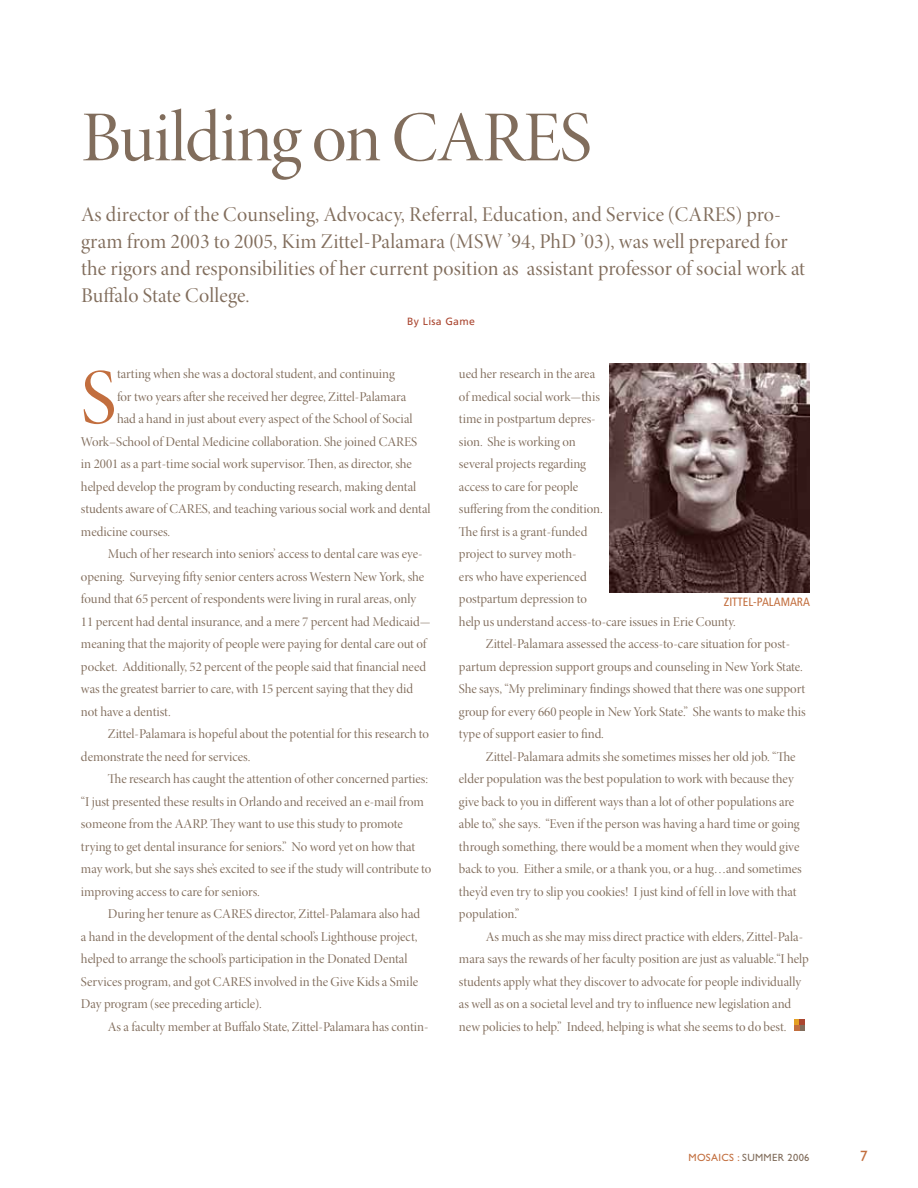
<style>
.page{position:relative;width:918px;height:1188px;background:#fff}
.page>*{position:absolute;margin:0;border:0;box-sizing:border-box;transform-origin:0 0}
.t1{font:79.5px "Minion Pro Disp";color:#c26e3e}
.t2{font:72px "Minion Pro Disp";letter-spacing:-.02em;color:#816d5c}
.t3{font:21px/27px "Minion Pro Disp";letter-spacing:.005em;color:#816d5c}
.t4{font:15px "Gill Sans Std";color:#c26e3e}
.t5{font:13.5px "Minion Pro Disp";letter-spacing:-.005em;color:#816d5c}
.t6{font:condensed 12px "Frutiger LT Std";color:#c26e3e}
.t7{font:10.5px "Gill Sans Std";letter-spacing:.03em;color:#816d5c}
.t8{font:10.5px "Frutiger LT Std";letter-spacing:.03em;color:#aa4630}
.s1{color:#c26e3e}
</style>
<div class="page">
<svg style="left:794px;top:1020px;width:11px;height:10px"></svg>
<img style="left:610px;top:364px;width:200px;height:229px">
<h2 class="t2" style="left:81px;top:94px;width:512px">Building on CARES</h2>
<p class="t3" style="left:81px;top:201px;width:726px">As director of the Counseling, Advocacy, Referral, Education, and Service (CARES) pro&shy;gram from 2003 to 2005, Kim Zittel-Palamara (MSW ’94, PhD ’03), was well prepared for the rigors and responsibilities of her current position as assistant professor of social work at Buffalo State College.</p>
<p class="t8" style="left:407px;top:315px;width:69px">By Lisa Game</p>
<p class="t5" style="left:117px;top:366px;width:279px">tarting when she was a doctoral student, and continuing</p>
<p class="t5" style="left:117px;top:388px;width:291px">for two years after she received her degree, Zittel-Palamara</p>
<p class="t5" style="left:117px;top:411px;width:297px">had a hand in just about every aspect of the School of Social</p>
<p class="t5" style="left:81px;top:433px;width:338px">Work–School of Dental Medicine collaboration. She joined CARES</p>
<p class="t5" style="left:81px;top:456px;width:332px">in 2001 as a part-time social work supervisor. Then, as director, she</p>
<p class="t5" style="left:81px;top:478px;width:337px">helped develop the program by conducting research, making dental</p>
<p class="t5" style="left:81px;top:501px;width:351px">students aware of CARES, and teaching various social work and dental</p>
<p class="t5" style="left:81px;top:523px;width:91px">medicine courses.</p>
<p class="t5" style="left:108px;top:546px;width:316px">Much of her research into seniors’ access to dental care was eye-</p>
<p class="t5" style="left:81px;top:568px;width:345px">opening. Surveying fifty senior centers across Western New York, she</p>
<p class="t5" style="left:81px;top:591px;width:337px">found that 65 percent of respondents were living in rural areas, only</p>
<p class="t5" style="left:81px;top:613px;width:351px">11 percent had dental insurance, and a mere 7 percent had Medicaid—</p>
<p class="t5" style="left:81px;top:636px;width:347px">meaning that the majority of people were paying for dental care out of</p>
<p class="t5" style="left:81px;top:658px;width:347px">pocket. Additionally, 52 percent of the people said that financial need</p>
<p class="t5" style="left:81px;top:681px;width:334px">was the greatest barrier to care, with 15 percent saying that they did</p>
<p class="t5" style="left:81px;top:703px;width:91px">not have a dentist.</p>
<p class="t5" style="left:108px;top:726px;width:323px">Zittel-Palamara is hopeful about the potential for this research to</p>
<p class="t5" style="left:81px;top:748px;width:171px">demonstrate the need for services.</p>
<p class="t5" style="left:108px;top:771px;width:322px">The research has caught the attention of other concerned parties:</p>
<p class="t5" style="left:81px;top:793px;width:345px">“I just presented these results in Orlando and received an e-mail from</p>
<p class="t5" style="left:81px;top:816px;width:323px">someone from the AARP. They want to use this study to promote</p>
<p class="t5" style="left:81px;top:838px;width:336px">trying to get dental insurance for seniors.” No word yet on how that</p>
<p class="t5" style="left:81px;top:861px;width:352px">may work, but she says she’s excited to see if the study will contribute to</p>
<p class="t5" style="left:81px;top:883px;width:180px">improving access to care for seniors.</p>
<p class="t5" style="left:108px;top:906px;width:314px">During her tenure as CARES director, Zittel-Palamara also had</p>
<p class="t5" style="left:81px;top:928px;width:338px">a hand in the development of the dental school’s Lighthouse project,</p>
<p class="t5" style="left:81px;top:951px;width:328px">helped to arrange the school’s participation in the Donated Dental</p>
<p class="t5" style="left:81px;top:973px;width:339px">Services program, and got CARES involved in the Give Kids a Smile</p>
<p class="t5" style="left:81px;top:996px;width:182px">Day program (see preceding article).</p>
<p class="t5" style="left:108px;top:1018px;width:322px">As a faculty member at Buffalo State, Zittel-Palamara has contin-</p>
<h1 class="t1" style="left:81px;top:350px;width:37px">S</h1>
<p class="t5" style="left:459px;top:366px;width:138px">ued her research in the area</p>
<p class="t5" style="left:459px;top:388px;width:142px">of medical social work—this</p>
<p class="t5" style="left:459px;top:411px;width:138px">time in postpartum depres-</p>
<p class="t5" style="left:459px;top:433px;width:118px">sion. She is working on</p>
<p class="t5" style="left:459px;top:456px;width:129px">several projects regarding</p>
<p class="t5" style="left:459px;top:478px;width:121px">access to care for people</p>
<p class="t5" style="left:459px;top:501px;width:145px">suffering from the condition.</p>
<p class="t5" style="left:459px;top:523px;width:130px">The first is a grant-funded</p>
<p class="t5" style="left:459px;top:546px;width:119px">project to survey moth-</p>
<p class="t5" style="left:459px;top:568px;width:129px">ers who have experienced</p>
<p class="t5" style="left:459px;top:591px;width:130px">postpartum depression to</p>
<p class="t5" style="left:459px;top:613px;width:278px">help us understand access-to-care issues in Erie County.</p>
<p class="t5" style="left:486px;top:636px;width:306px">Zittel-Palamara assessed the access-to-care situation for post-</p>
<p class="t5" style="left:459px;top:658px;width:345px">partum depression support groups and counseling in New York State.</p>
<p class="t5" style="left:459px;top:681px;width:348px">She says, “My preliminary findings showed that there was one support</p>
<p class="t5" style="left:459px;top:703px;width:348px">group for every 660 people in New York State.” She wants to make this</p>
<p class="t5" style="left:459px;top:726px;width:146px">type of support easier to find.</p>
<p class="t5" style="left:486px;top:748px;width:311px">Zittel-Palamara admits she sometimes misses her old job. “The</p>
<p class="t5" style="left:459px;top:771px;width:336px">elder population was the best population to work with because they</p>
<p class="t5" style="left:459px;top:793px;width:337px">give back to you in different ways than a lot of other populations are</p>
<p class="t5" style="left:459px;top:816px;width:342px">able to,” she says. “Even if the person was having a hard time or going</p>
<p class="t5" style="left:459px;top:838px;width:342px">through something, there would be a moment when they would give</p>
<p class="t5" style="left:459px;top:861px;width:344px">back to you. Either a smile, or a thank you, or a hug…and sometimes</p>
<p class="t5" style="left:459px;top:883px;width:339px">they’d even try to slip you cookies! I just kind of fell in love with that</p>
<p class="t5" style="left:459px;top:906px;width:62px">population.”</p>
<p class="t5" style="left:486px;top:928px;width:319px">As much as she may miss direct practice with elders, Zittel-Pala-</p>
<p class="t5" style="left:459px;top:951px;width:351px">mara says the rewards of her faculty position are just as valuable.“I help</p>
<p class="t5" style="left:459px;top:973px;width:344px">students apply what they discover to advocate for people individually</p>
<p class="t5" style="left:459px;top:996px;width:334px">as well as on a societal level and try to influence new legislation and</p>
<p class="t5" style="left:459px;top:1018px;width:329px">new policies to help.” Indeed, helping is what she seems to do best.</p>
<p class="t6" style="left:724px;top:595px;width:12px">ZITTEL</p>
<p class="t6" style="left:753px;top:595px;width:17px">-PALAMARA</p>
<p class="t7" style="left:688px;top:1151px;width:123px"><span class="s1">MOSAICS :</span> SUMMER 2006</p>
<p class="t4" style="left:860px;top:1148px;width:9px">7</p>
</div>
